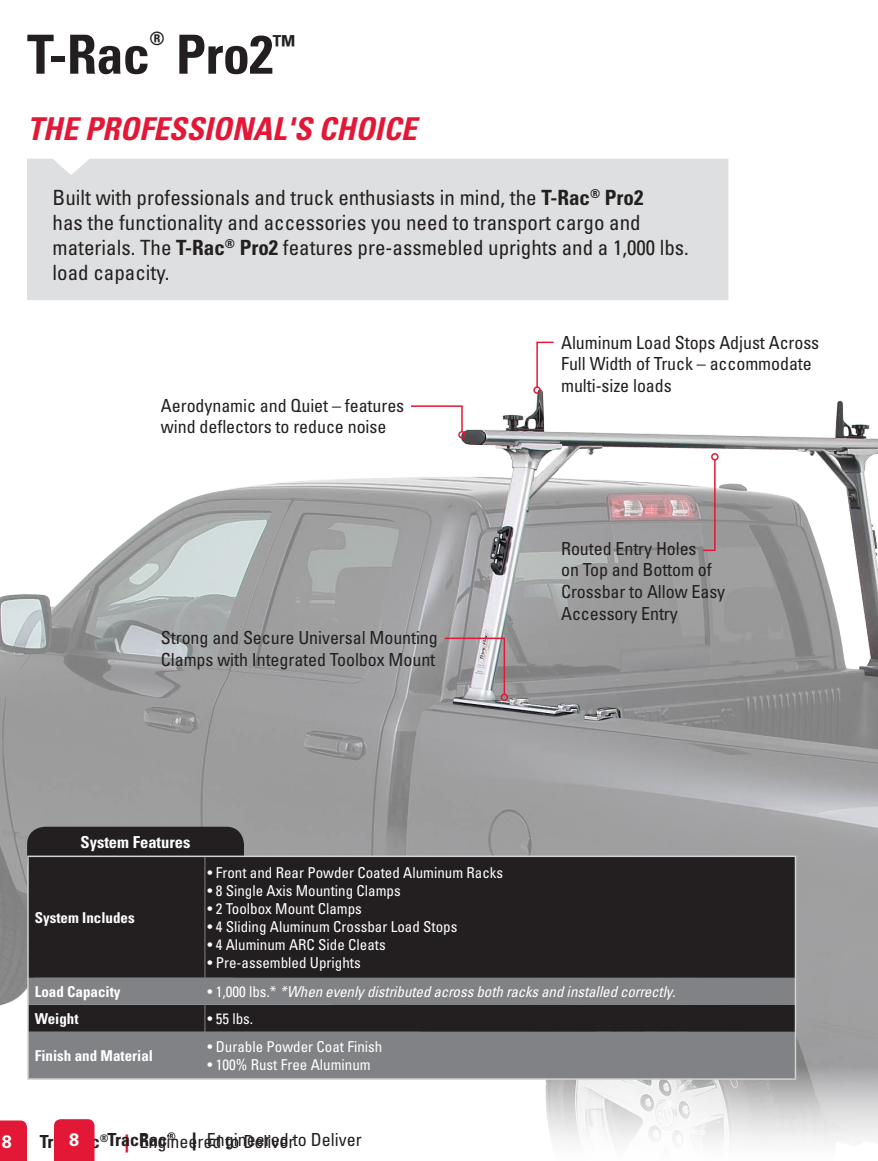
<style>
.page{position:relative;width:878px;height:1161px;background:#fff}
.page>*{position:absolute;margin:0;border:0;box-sizing:border-box;transform-origin:0 0}
.t1{font:700 condensed 54px "Univers";letter-spacing:-.01em;color:#231f20}
.t2{font:italic 700 condensed 31.5px "Univers";color:#e31837}
.t3{font:condensed 21px/25.2px "Univers";color:#231f20}
.t4{font:700 condensed 18.3px "Univers";color:#231f20}
.t5{font:condensed 18px/21.6px "Univers";letter-spacing:-.005em;color:#231f20}
.t6{font:700 condensed 18px "Univers";color:#231f20}
.t7{font:700 18px "Univers";color:#fff}
.t8{font:700 condensed 16.5px "Univers";color:#fff}
.t9{font:condensed 15px "Univers";color:#fff}
.t10{font:italic condensed 15px "Univers";letter-spacing:-.005em;color:#fff}
.t11{font:700 condensed 15px "Univers";color:#fff}
.s1{font-weight:700}
.s2{font-style:normal}
.s3{font-weight:700;font-stretch:normal}
.s4{font-weight:700;font-stretch:normal;color:#e31837}
</style>
<div class="page">
<div style="left:27px;top:159px;width:701px;height:141px;background:#dedfe0"></div>
<img style="left:0;top:389px;width:878px;height:772px">
<div style="left:54px;top:1119px;width:40px;height:42px;background:#e31837"></div>
<div style="left:27px;top:827px;width:217px;height:53px;background:#231f20;border-radius:18px"></div>
<div style="left:29px;top:857px;width:765px;height:121px;background:#231f20"></div>
<svg style="left:29px;top:978px;width:765px;height:100px;background:#67676a"></svg>
<hr style="left:204px;top:857px;width:1px;height:121px;background:#808285">
<svg style="left:204px;top:978px;width:1px;height:54px"></svg>
<hr style="left:204px;top:1032px;width:1px;height:46px;background:#808285">
<hr style="left:27px;top:856px;width:178px;height:1px;background:#d1d3d4">
<hr style="left:27px;top:857px;width:2px;height:121px;background:#d1d3d4">
<hr style="left:205px;top:856px;width:591px;height:1px;background:#d1d3d4">
<hr style="left:794px;top:857px;width:2px;height:121px;background:#d1d3d4">
<hr style="left:27px;top:978px;width:2px;height:27px;background:#d1d3d4">
<hr style="left:794px;top:978px;width:2px;height:27px;background:#d1d3d4">
<hr style="left:27px;top:1005px;width:2px;height:27px;background:#d1d3d4">
<hr style="left:794px;top:1005px;width:2px;height:27px;background:#d1d3d4">
<hr style="left:27px;top:1032px;width:2px;height:46px;background:#d1d3d4">
<hr style="left:794px;top:1032px;width:2px;height:46px;background:#d1d3d4">
<hr style="left:27px;top:1078px;width:178px;height:2px;background:#d1d3d4">
<hr style="left:205px;top:1078px;width:591px;height:2px;background:#d1d3d4">
<svg style="left:701px;top:458px;width:15px;height:94px"></svg>
<div style="left:711px;top:453px;width:7px;height:8px;border:2px solid #e31837;border-radius:50%"></div>
<svg style="left:409px;top:405px;width:54px;height:28px"></svg>
<div style="left:458px;top:431px;width:7px;height:8px;border:2px solid #e31837;border-radius:50%"></div>
<svg style="left:536px;top:341px;width:18px;height:45px"></svg>
<div style="left:533px;top:386px;width:8px;height:8px;border:2px solid #e31837;border-radius:50%"></div>
<svg style="left:443px;top:637px;width:63px;height:59px;background:#b1a8ac"></svg>
<div style="left:500px;top:694px;width:8px;height:7px;border:2px solid #e31837;border-radius:50%"></div>
<h1 class="t1" style="left:27px;top:21px;width:124px">T-Rac</h1>
<p class="t4" style="left:149px;top:27px;width:17px">®</p>
<h1 class="t1" style="left:176px;top:21px;width:121px">Pro2<sup>™</sup></h1>
<h2 class="t2" style="left:27px;top:109px;width:391px">THE PROFESSIONAL'S CHOICE</h2>
<p class="t3" style="left:52px;top:184px;width:638px">Built with professionals and truck enthusiasts in mind, the <span class="s1">T-Rac</span><sup>®</sup> <span class="s1">Pro2<br></span>has the functionality and accessories you need to transport cargo and materials. The <span class="s1">T-Rac</span><sup>®</sup> <span class="s1">Pro2</span> features pre-assmebled uprights and a 1,000 lbs. load capacity.</p>
<p class="t5" style="left:161px;top:394px;width:245px">Aerodynamic and Quiet – features wind deflectors to reduce noise</p>
<p class="t5" style="left:161px;top:627px;width:278px">Strong and Secure Universal Mounting<br>Clamps with Integrated Toolbox Mount</p>
<p class="t5" style="left:561px;top:331px;width:260px">Aluminum Load Stops Adjust Across<br>Full Width of Truck – accommodate multi-size loads</p>
<p class="t5" style="left:561px;top:537px;width:166px">Routed Entry Holes<br>on Top and Bottom of<br>Crossbar to Allow Easy<br>Accessory Entry</p>
<p class="t8" style="left:80px;top:832px;width:111px">System Features</p>
<p class="t11" style="left:35px;top:909px;width:101px">System Includes</p>
<p class="t9" style="left:207px;top:864px;width:297px">• Front and Rear Powder Coated Aluminum Racks</p>
<p class="t9" style="left:207px;top:882px;width:195px">• 8 Single Axis Mounting Clamps</p>
<p class="t9" style="left:207px;top:900px;width:156px">• 2 Toolbox Mount Clamps</p>
<p class="t9" style="left:207px;top:918px;width:251px">• 4 Sliding Aluminum Crossbar Load Stops</p>
<p class="t9" style="left:207px;top:936px;width:180px">• 4 Aluminum ARC Side Cleats</p>
<p class="t9" style="left:207px;top:954px;width:155px">• Pre-assembled Uprights</p>
<p class="t11" style="left:35px;top:983px;width:87px">Load Capacity</p>
<p class="t10" style="left:207px;top:982px;width:469px"><span class="s2">• 1,000 lbs.*</span> *When evenly distributed across both racks and installed correctly.</p>
<p class="t11" style="left:35px;top:1010px;width:45px">Weight</p>
<p class="t9" style="left:207px;top:1009px;width:47px">• 55 lbs.</p>
<p class="t11" style="left:35px;top:1046px;width:120px">Finish and Material</p>
<p class="t9" style="left:207px;top:1037px;width:176px">• Durable Powder Coat Finish</p>
<p class="t9" style="left:207px;top:1055px;width:165px">• 100% Rust Free Aluminum</p>
<p class="t5" style="left:107px;top:1129px;width:256px"><span class="s1">TracRac</span><sup>®</sup> <span class="s3">|</span> Engineered to Deliver</p>
<p class="t7" style="left:69px;top:1129px;width:12px">8</p>
<p class="t5" style="left:124px;top:1131px;width:171px"><span class="s4">|</span> Engineered to D liver</p>
<p class="t7" style="left:2px;top:1131px;width:12px">8</p>
<p class="t6" style="left:40px;top:1131px;width:70px">TracRac<sup>®</sup></p>
</div>
